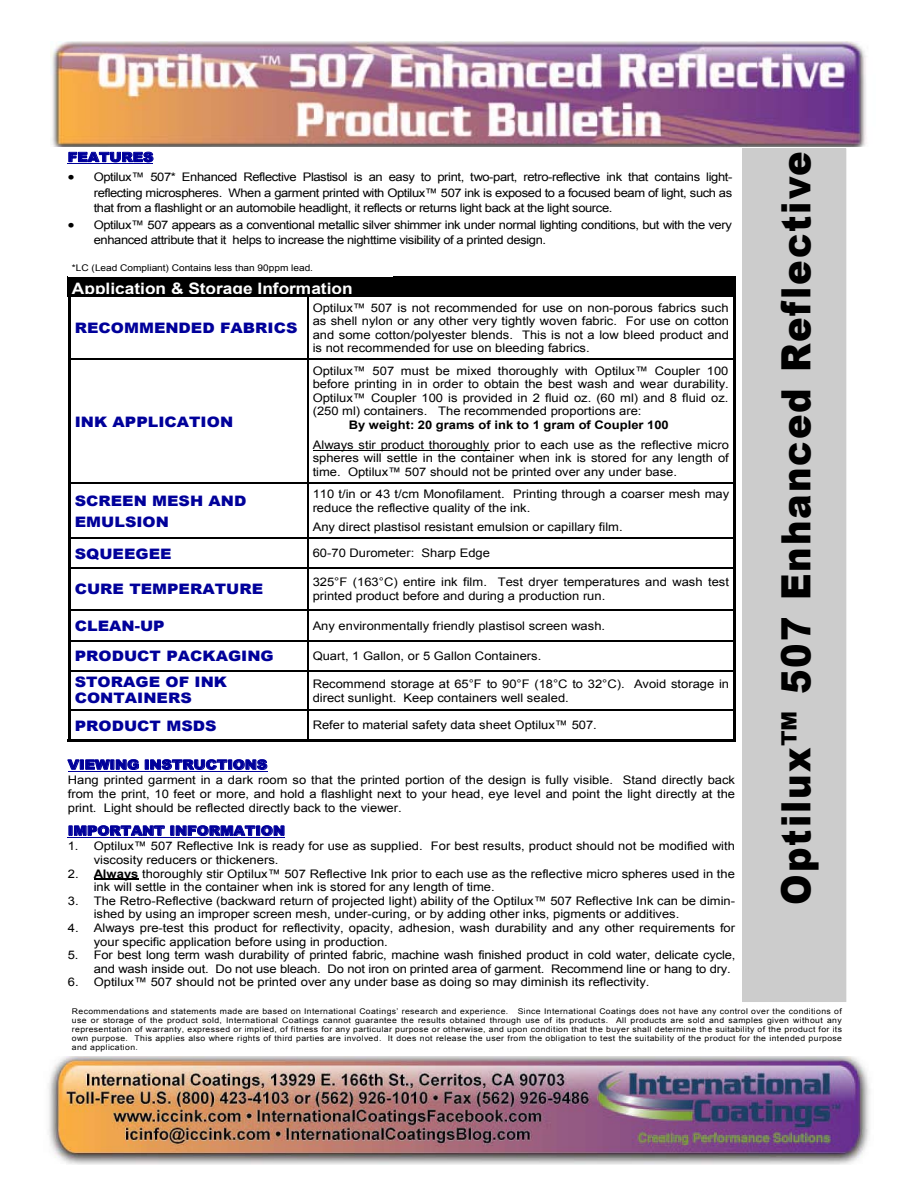
<style>
.page{position:relative;width:918px;height:1188px;background:#fff}
.page>*{position:absolute;margin:0;border:0;box-sizing:border-box;transform-origin:0 0}
.t1{font:900 40.35px "Arial";letter-spacing:.055em;color:#000;scale:.91 1}
.t2{font:700 15.75px "Arial";color:#fff;scale:1.1 1}
.t3{font:900 14.4px/20.4px "Arial";color:#00009a;scale:1.1 1}
.t4{font:900 13.2px "Arial";color:#00009a;scale:1.1 1}
.t5{font:11.85px/13.5px "Arial";color:#000;scale:1.1 1}
.t6{font:11.85px/15.1px "Arial";letter-spacing:-.03em;color:#000;scale:1.1 1}
.t7{font:700 11.85px "Arial";color:#000;scale:1.1 1}
.t8{font:9.15px "Arial";color:#000;scale:1.1 1}
.t9{font:7.8px/9px "Arial";letter-spacing:.045em;color:#000;text-align:justify;scale:1.1 1}
.s1{font-weight:700}
</style>
<div class="page">
<svg style="left:67px;top:760px;width:72px;height:10px"></svg>
<svg style="left:145px;top:760px;width:122px;height:10px"></svg>
<hr style="left:68px;top:771px;width:199px;height:1px;background:#00009a">
<svg style="left:69px;top:826px;width:96px;height:10px"></svg>
<svg style="left:171px;top:826px;width:84px;height:10px"></svg>
<div style="left:256px;top:826px;width:4px;height:10px;border:1px solid #00009a"></div>
<svg style="left:261px;top:826px;width:23px;height:10px"></svg>
<hr style="left:68px;top:837px;width:217px;height:1px;background:#00009a">
<hr style="left:94px;top:879px;width:44px;height:1px;background:#000">
<div style="left:743px;top:149px;width:103px;height:853px;background:#ccc"></div>
<svg style="left:69px;top:152px;width:84px;height:10px"></svg>
<hr style="left:68px;top:163px;width:85px;height:1px;background:#00009a">
<div style="left:68px;top:277px;width:668px;height:23px;background:#000"></div>
<div style="left:68px;top:294px;width:240px;height:65px;background:#fff"></div>
<div style="left:308px;top:294px;width:428px;height:65px;background:#fff"></div>
<hr style="left:313px;top:450px;width:176px;height:1px;background:#000">
<hr style="left:68px;top:294px;width:3px;height:189px;background:#000">
<hr style="left:307px;top:297px;width:2px;height:185px;background:#000">
<hr style="left:733px;top:294px;width:3px;height:189px;background:#000">
<hr style="left:68px;top:483px;width:3px;height:55px;background:#000">
<hr style="left:307px;top:484px;width:2px;height:54px;background:#000">
<hr style="left:733px;top:483px;width:3px;height:55px;background:#000">
<hr style="left:68px;top:538px;width:3px;height:30px;background:#000">
<hr style="left:307px;top:539px;width:2px;height:28px;background:#000">
<hr style="left:733px;top:538px;width:3px;height:30px;background:#000">
<hr style="left:68px;top:568px;width:3px;height:42px;background:#000">
<hr style="left:307px;top:568px;width:2px;height:41px;background:#000">
<hr style="left:733px;top:568px;width:3px;height:42px;background:#000">
<hr style="left:68px;top:610px;width:3px;height:31px;background:#000">
<hr style="left:307px;top:611px;width:2px;height:29px;background:#000">
<hr style="left:733px;top:610px;width:3px;height:31px;background:#000">
<hr style="left:68px;top:641px;width:3px;height:30px;background:#000">
<hr style="left:307px;top:641px;width:2px;height:30px;background:#000">
<hr style="left:733px;top:641px;width:3px;height:30px;background:#000">
<hr style="left:68px;top:671px;width:3px;height:40px;background:#000">
<hr style="left:307px;top:672px;width:2px;height:38px;background:#000">
<hr style="left:733px;top:671px;width:3px;height:40px;background:#000">
<hr style="left:68px;top:711px;width:3px;height:28px;background:#000">
<hr style="left:307px;top:711px;width:2px;height:28px;background:#000">
<hr style="left:733px;top:711px;width:3px;height:28px;background:#000">
<hr style="left:68px;top:294px;width:668px;height:3px;background:#000">
<hr style="left:71px;top:359px;width:662px;height:1px;background:#000">
<hr style="left:71px;top:482px;width:662px;height:2px;background:#000">
<hr style="left:71px;top:538px;width:662px;height:1px;background:#000">
<hr style="left:71px;top:567px;width:662px;height:1px;background:#000">
<hr style="left:71px;top:609px;width:662px;height:2px;background:#000">
<hr style="left:71px;top:640px;width:662px;height:1px;background:#000">
<hr style="left:71px;top:671px;width:662px;height:1px;background:#000">
<hr style="left:71px;top:710px;width:662px;height:1px;background:#000">
<hr style="left:68px;top:739px;width:668px;height:3px;background:#000">
<img style="left:48px;top:1056px;width:822px;height:109px">
<img style="left:50px;top:42px;width:817px;height:104px">
<p class="t4" style="left:68px;top:147px;width:79px">FEATURES</p>
<p class="t5" style="left:94px;top:170px;width:582px;line-height:15.1px;text-align:justify;text-indent:-26px">• Optilux™ 507* Enhanced Reflective Plastisol is an easy to print, two-part, retro-reflective ink that contains light&shy;reflecting microspheres. When a garment printed with Optilux™ 507 ink is exposed to a focused beam of light, such as that from a flashlight or an automobile headlight, it reflects or returns light back at the light source.</p>
<p class="t6" style="left:94px;top:217px;width:582px;text-indent:-26px">• Optilux™ 507 appears as a conventional metallic silver shimmer ink under normal lighting conditions, but with the very enhanced attribute that it helps to increase the nighttime visibility of a printed design.</p>
<h2 class="t2" style="left:72px;top:278px;width:257px">Application &amp; Storage Information</h2>
<p class="t3" style="left:75px;top:318px;width:204px">RECOMMENDED FABRICS</p>
<p class="t8" style="left:72px;top:262px;width:221px">*LC (Lead Compliant) Contains less than 90ppm lead.</p>
<p class="t5" style="left:313px;top:301px;width:380px;text-align:justify">Optilux™ 507 is not recommended for use on non-porous fabrics such as shell nylon or any other very tightly woven fabric. For use on cotton and some cotton/polyester blends. This is not a low bleed product and is not recommended for use on bleeding fabrics.</p>
<p class="t3" style="left:75px;top:411px;width:146px">INK APPLICATION</p>
<p class="t5" style="left:313px;top:364px;width:380px;text-align:justify">Optilux™ 507 must be mixed thoroughly with Optilux™ Coupler 100 before printing in in order to obtain the best wash and wear durability.<br>Optilux™ Coupler 100 is provided in 2 fluid oz. (60 ml) and 8 fluid oz. (250 ml) containers. The recommended proportions are:</p>
<p class="t7" style="left:349px;top:417px;width:292px">By weight: 20 grams of ink to 1 gram of Coupler 100</p>
<p class="t5" style="left:313px;top:438px;width:380px;text-align:justify">Always stir product thoroughly prior to each use as the reflective micro spheres will settle in the container when ink is stored for any length of time. Optilux™ 507 should not be printed over any under base.</p>
<p class="t3" style="left:75px;top:490px;width:158px">SCREEN MESH AND<br>EMULSION</p>
<p class="t5" style="left:313px;top:487px;width:380px">110 t/in or 43 t/cm Monofilament. Printing through a coarser mesh may reduce the reflective quality of the ink.</p>
<p class="t5" style="left:313px;top:521px;width:283px">Any direct plastisol resistant emulsion or capillary film.</p>
<p class="t3" style="left:75px;top:543px;width:90px">SQUEEGEE</p>
<p class="t5" style="left:313px;top:546px;width:163px">60-70 Durometer: Sharp Edge</p>
<p class="t3" style="left:75px;top:579px;width:173px">CURE TEMPERATURE</p>
<p class="t5" style="left:313px;top:575px;width:380px">325°F (163°C) entire ink film. Test dryer temperatures and wash test printed product before and during a production run.</p>
<p class="t3" style="left:75px;top:615px;width:83px">CLEAN-UP</p>
<p class="t5" style="left:313px;top:619px;width:267px">Any environmentally friendly plastisol screen wash.</p>
<p class="t3" style="left:75px;top:646px;width:182px">PRODUCT PACKAGING</p>
<p class="t5" style="left:313px;top:649px;width:209px">Quart, 1 Gallon, or 5 Gallon Containers.</p>
<p class="t3" style="left:75px;top:674px;width:140px;line-height:15.3px">STORAGE OF INK<br>CONTAINERS</p>
<p class="t5" style="left:313px;top:677px;width:380px">Recommend storage at 65°F to 90°F (18°C to 32°C). Avoid storage in direct sunlight. Keep containers well sealed.</p>
<p class="t3" style="left:75px;top:715px;width:130px">PRODUCT MSDS</p>
<p class="t5" style="left:313px;top:718px;width:260px">Refer to material safety data sheet Optilux™ 507.</p>
<p class="t4" style="left:68px;top:755px;width:183px">VIEWING INSTRUCTIONS</p>
<p class="t5" style="left:68px;top:774px;width:608px;text-align:justify">Hang printed garment in a dark room so that the printed portion of the design is fully visible. Stand directly back from the print, 10 feet or more, and hold a flashlight next to your head, eye level and point the light directly at the print. Light should be reflected directly back to the viewer.</p>
<p class="t4" style="left:68px;top:821px;width:199px">IMPORTANT INFORMATION</p>
<p class="t5" style="left:94px;top:840px;width:585px;text-indent:-26px">1. Optilux™ 507 Reflective Ink is ready for use as supplied. For best results, product should not be modified with viscosity reducers or thickeners.</p>
<p class="t5" style="left:94px;top:867px;width:584px;text-indent:-26px">2. <span class="s1">Always</span> thoroughly stir Optilux™ 507 Reflective Ink prior to each use as the reflective micro spheres used in the ink will settle in the container when ink is stored for any length of time.</p>
<p class="t5" style="left:94px;top:894px;width:585px;text-indent:-26px">3. The Retro-Reflective (backward return of projected light) ability of the Optilux™ 507 Reflective Ink can be dimin&shy;ished by using an improper screen mesh, under-curing, or by adding other inks, pigments or additives.</p>
<p class="t5" style="left:94px;top:921px;width:585px;text-indent:-26px">4. Always pre-test this product for reflectivity, opacity, adhesion, wash durability and any other requirements for your specific application before using in production.</p>
<p class="t5" style="left:94px;top:948px;width:585px;text-indent:-26px">5. For best long term wash durability of printed fabric, machine wash finished product in cold water, delicate cycle, and wash inside out. Do not use bleach. Do not iron on printed area of garment. Recommend line or hang to dry.</p>
<p class="t5" style="left:68px;top:976px;width:530px">6. Optilux™ 507 should not be printed over any under base as doing so may diminish its reflectivity.</p>
<h1 class="t1" style="left:767px;top:905px;width:830px;rotate:-90deg">Optilux™ 507 Enhanced Reflective</h1>
<p class="t9" style="left:72px;top:1007px;width:702px">Recommendations and statements made are based on International Coatings’ research and experience. Since International Coatings does not have any control over the conditions of use or storage of the product sold, International Coatings cannot guarantee the results obtained through use of its products. All products are sold and samples given without any representation of warranty, expressed or implied, of fitness for any particular purpose or otherwise, and upon condition that the buyer shall determine the suitability of the product for its own purpose. This applies also where rights of third parties are involved. It does not release the user from the obligation to test the suitability of the product for the intended purpose and application.</p>
</div>
